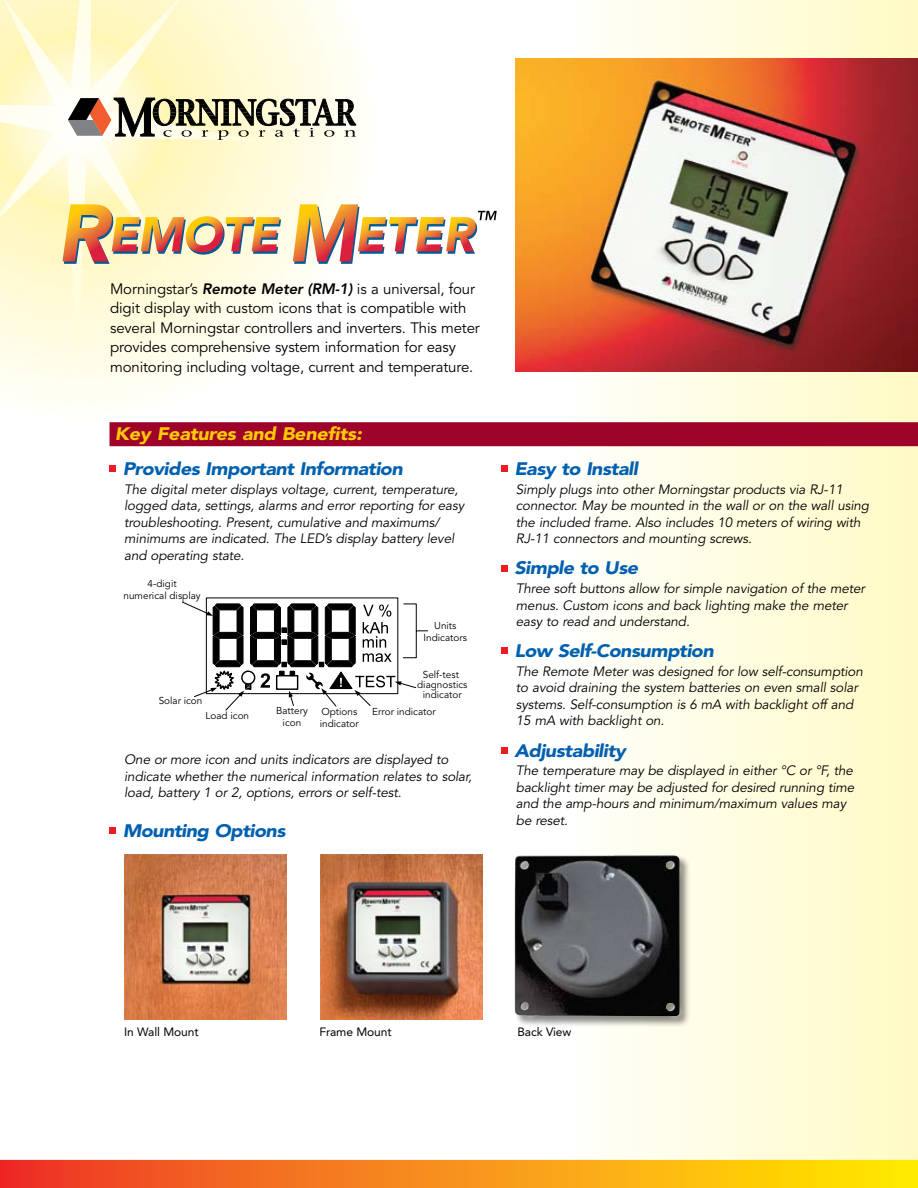
<style>
.page{position:relative;width:918px;height:1188px;background:#fff}
.page>*{position:absolute;margin:0;border:0;box-sizing:border-box;transform-origin:0 0}
.t1{font:italic 900 18px "Avenir";letter-spacing:-.03em;color:#0060af;scale:1.1 1}
.t2{font:italic 900 18px "Avenir";letter-spacing:-.015em;color:#ffcb05;scale:1.1 1}
.t3{font:15px/19.5px "Avenir";letter-spacing:-.01em;color:#000}
.t4{font:italic 13.5px/16.5px "Avenir";letter-spacing:-.01em;color:#000}
.t5{font:12px "Avenir";letter-spacing:-.01em;color:#000}
.t6{font:9.9px/12px "Avenir";color:#000;text-align:center}
.s1{font-weight:800;font-style:italic}
</style>
<div class="page">
<div style="left:562px;top:0;width:356px;height:1188px;background:linear-gradient(to right,#fffffc,#fffac5)"></div>
<svg style="left:0;top:0;width:256px;height:372px;background:#fffadb"></svg>
<svg style="left:0;top:333px;width:253px;height:29px;fill:#fffce8"></svg>
<svg style="left:0;top:1160px;width:918px;height:28px;background:#f79017"></svg>
<div style="left:110px;top:422px;width:808px;height:24px;background:#9e032a"></div>
<svg style="left:110px;top:466px;width:6px;height:6px"></svg>
<div style="left:110px;top:827px;width:6px;height:7px;background:#ed1c24"></div>
<div style="left:501px;top:466px;width:7px;height:6px;background:#ed1c24"></div>
<div style="left:501px;top:565px;width:7px;height:6px;background:#ed1c24"></div>
<div style="left:501px;top:648px;width:7px;height:6px;background:#ed1c24"></div>
<div style="left:501px;top:747px;width:7px;height:7px;background:#ed1c24"></div>
<svg style="left:0;top:11px;width:497px;height:253px"></svg>
<img style="left:515px;top:58px;width:403px;height:313px">
<img style="left:124px;top:855px;width:162px;height:164px">
<img style="left:320px;top:855px;width:162px;height:164px">
<div style="left:514px;top:854px;width:177px;height:173px;background:#000;opacity:.46"></div>
<img style="left:514px;top:855px;width:166px;height:162px">
<svg style="left:182px;top:601px;width:246px;height:110px"></svg>
<p class="t3" style="left:110px;top:279px;width:371px">Morningstar’s <span class="s1">Remote Meter (RM-1)</span> is a universal, four digit display with custom icons that is compatible with several Morningstar controllers and inverters. This meter provides comprehensive system information for easy monitoring including voltage, current and temperature.</p>
<h1 class="t2" style="left:115px;top:423px;width:226px">Key Features and Benefits:</h1>
<h1 class="t1" style="left:123px;top:458px;width:256px">Provides Important Information</h1>
<p class="t4" style="left:124px;top:481px;width:341px">The digital meter displays voltage, current, temperature, logged data, settings, alarms and error reporting for easy troubleshooting. Present, cumulative and maximums/ minimums are indicated. The LED’s display battery level and operating state.</p>
<p class="t6" style="left:124px;top:578px;width:79px">4-digit<br>numerical display</p>
<p class="t6" style="left:159px;top:694px;width:45px">Solar icon</p>
<p class="t6" style="left:206px;top:709px;width:45px">Load icon</p>
<p class="t6" style="left:276px;top:705px;width:33px">Battery icon</p>
<p class="t6" style="left:320px;top:706px;width:40px;text-align:left">Options indicator</p>
<p class="t6" style="left:424px;top:620px;width:45px">Units<br>Indicators</p>
<p class="t6" style="left:417px;top:670px;width:52px;line-height:9.9px">Self-test diagnostics indicator</p>
<p class="t6" style="left:372px;top:706px;width:65px">Error indicator</p>
<p class="t4" style="left:124px;top:752px;width:349px">One or more icon and units indicators are displayed to indicate whether the numerical information relates to solar, load, battery 1 or 2, options, errors or self-test.</p>
<h1 class="t1" style="left:123px;top:819px;width:150px">Mounting Options</h1>
<h1 class="t1" style="left:514px;top:458px;width:114px">Easy to Install</h1>
<p class="t4" style="left:516px;top:481px;width:355px">Simply plugs into other Morningstar products via RJ-11 connector. May be mounted in the wall or on the wall using the included frame. Also includes 10 meters of wiring with RJ-11 connectors and mounting screws.</p>
<h1 class="t1" style="left:514px;top:557px;width:114px">Simple to Use</h1>
<p class="t4" style="left:516px;top:580px;width:351px">Three soft buttons allow for simple navigation of the meter menus. Custom icons and back lighting make the meter easy to read and understand.</p>
<h1 class="t1" style="left:514px;top:640px;width:183px">Low Self-Consumption</h1>
<p class="t4" style="left:516px;top:663px;width:349px">The Remote Meter was designed for low self-consumption to avoid draining the system batteries on even small solar systems. Self-consumption is 6 mA with backlight off and 15 mA with backlight on.</p>
<h1 class="t1" style="left:514px;top:739px;width:104px">Adjustability</h1>
<p class="t4" style="left:516px;top:763px;width:340px">The temperature may be displayed in either °C or °F, the backlight timer may be adjusted for desired running time and the amp-hours and minimum/maximum values may be reset.</p>
<p class="t5" style="left:124px;top:1025px;width:76px">In Wall Mount</p>
<p class="t5" style="left:320px;top:1025px;width:74px">Frame Mount</p>
<p class="t5" style="left:518px;top:1025px;width:55px">Back View</p>
</div>
